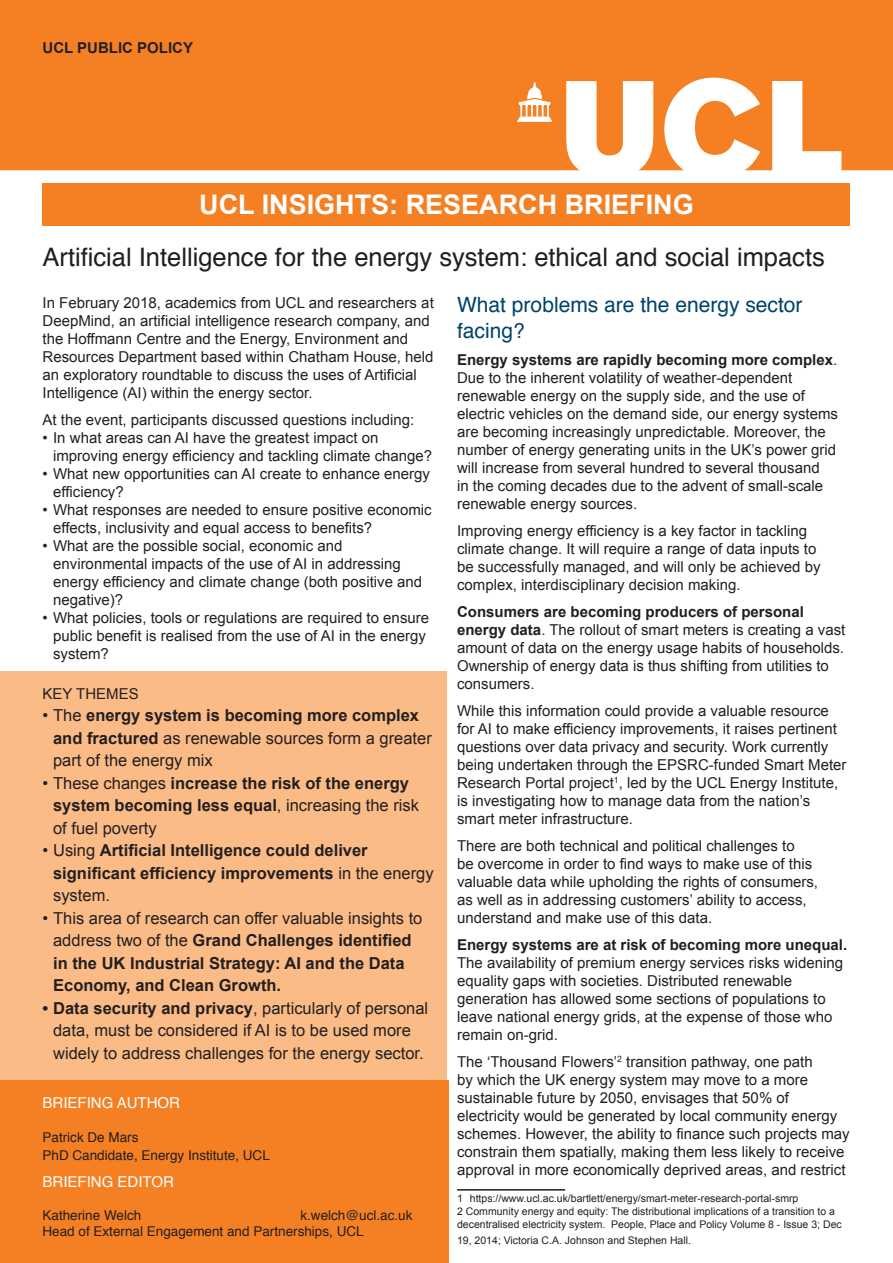
<style>
.page{position:relative;width:893px;height:1263px;background:#fff}
.page>*{position:absolute;margin:0;border:0;box-sizing:border-box;transform-origin:0 0}
.t1{font:700 27px "Arial";color:#fff}
.Standfirst{font:25.5px "Helvetica";color:#231f20}
.t2{font:21px/25.2px "Helvetica";color:#00446a}
.t3{font:700 16.5px/22.5px "Arial";color:#231f20}
.t4{font:16.5px/22.5px "Arial";color:#231f20}
.Body_text{font:15px/18px "Arial";color:#231f20}
.Table___Title{font:700 15px "Arial";color:#231f20}
.Box___Text{font:15px "Helvetica";color:#fff}
.Box___Title___CAPS{font:15px "Helvetica";color:#fff}
.Box___Title___CAPS-2{font:15px "Arial";color:#231f20}
.Box___Text-2{font:13.5px/16.2px "Helvetica";color:#231f20}
.t5{font:10.5px/12.6px "Arial";color:#231f20}
.s1{font-weight:700}
.s2{font-weight:400}
</style>
<div class="page">
<div style="left:0;top:672px;width:446px;height:591px;background:#fbbb86"></div>
<hr style="left:457px;top:1189px;width:108px;height:1px;background:#231f20">
<div style="left:43px;top:183px;width:807px;height:42px;background:#f58023"></div>
<div style="left:0;top:1080px;width:448px;height:183px;background:#f58023"></div>
<svg style="left:0;top:0;width:893px;height:170px;background:#f58b37"></svg>
<svg style="left:517px;top:78px;width:58px;height:44px"></svg>
<p class="Table___Title" style="left:43px;top:38px;width:152px">UCL PUBLIC POLICY</p>
<p class="t1" style="left:199px;top:187px;width:496px">UCL INSIGHTS: RESEARCH BRIEFING</p>
<p class="Standfirst" style="left:43px;top:237px;width:784px">Artificial Intelligence for the energy system: ethical and social impacts</p>
<p class="Body_text" style="left:43px;top:293px;width:393px">In February 2018, academics from UCL and researchers at DeepMind, an artificial intelligence research company, and the Hoffmann Centre and the Energy, Environment and Resources Department based within Chatham House, held an exploratory roundtable to discuss the uses of Artificial Intelligence (AI) within the energy sector.</p>
<p class="Body_text" style="left:43px;top:410px;width:373px">At the event, participants discussed questions including:</p>
<p class="Body_text" style="left:53px;top:428px;width:381px;text-indent:-11px">• In what areas can AI have the greatest impact on improving energy efficiency and tackling climate change?</p>
<p class="Body_text" style="left:53px;top:464px;width:378px;text-indent:-11px">• What new opportunities can AI create to enhance energy efficiency?</p>
<p class="Body_text" style="left:53px;top:500px;width:380px;text-indent:-11px">• What responses are needed to ensure positive economic effects, inclusivity and equal access to benefits?</p>
<p class="Body_text" style="left:53px;top:536px;width:371px;text-indent:-11px">• What are the possible social, economic and environmental impacts of the use of AI in addressing energy efficiency and climate change (both positive and negative)?</p>
<p class="Body_text" style="left:53px;top:608px;width:377px;text-indent:-11px">• What policies, tools or regulations are required to ensure public benefit is realised from the use of AI in the energy system?</p>
<p class="t2" style="left:457px;top:293px;width:347px">What problems are the energy sector facing?</p>
<p class="Body_text" style="left:457px;top:350px;width:382px"><span class="s1">Energy systems are rapidly becoming more complex</span>.<br>Due to the inherent volatility of weather-dependent renewable energy on the supply side, and the use of electric vehicles on the demand side, our energy systems are becoming increasingly unpredictable. Moreover, the number of energy generating units in the UK’s power grid will increase from several hundred to several thousand<br>in the coming decades due to the advent of small-scale renewable energy sources.</p>
<p class="Body_text" style="left:457px;top:521px;width:365px">Improving energy efficiency is a key factor in tackling climate change. It will require a range of data inputs to be successfully managed, and will only be achieved by complex, interdisciplinary decision making.</p>
<p class="Body_text" style="left:457px;top:602px;width:390px"><span class="s1">Consumers are becoming producers of personal energy data</span>. The rollout of smart meters is creating a vast amount of data on the energy usage habits of households.<br>Ownership of energy data is thus shifting from utilities to consumers.</p>
<p class="Body_text" style="left:457px;top:701px;width:391px">While this information could provide a valuable resource for AI to make efficiency improvements, it raises pertinent questions over data privacy and security. Work currently being undertaken through the EPSRC-funded Smart Meter Research Portal project<sup>1</sup>, led by the UCL Energy Institute, is investigating how to manage data from the nation’s smart meter infrastructure.</p>
<p class="Body_text" style="left:457px;top:836px;width:363px">There are both technical and political challenges to<br>be overcome in order to find ways to make use of this valuable data while upholding the rights of consumers, as well as in addressing customers’ ability to access, understand and make use of this data.</p>
<p class="Body_text" style="left:457px;top:935px;width:392px"><span class="s1">Energy systems are at risk of becoming more unequal.<br></span>The availability of premium energy services risks widening equality gaps with societies. Distributed renewable generation has allowed some sections of populations to leave national energy grids, at the expense of those who remain on-grid.</p>
<p class="Body_text" style="left:457px;top:1052px;width:394px">The ‘Thousand Flowers’<sup>2</sup> transition pathway, one path<br>by which the UK energy system may move to a more sustainable future by 2050, envisages that 50% of electricity would be generated by local community energy schemes. However, the ability to finance such projects may constrain them spatially, making them less likely to receive approval in more economically deprived areas, and restrict</p>
<p class="t5" style="left:457px;top:1192px;width:343px">1 https://www.ucl.ac.uk/bartlett/energy/smart-meter-research-portal-smrp</p>
<p class="t5" style="left:457px;top:1205px;width:386px">2 Community energy and equity: The distributional implications of a transition to a decentralised electricity system. People, Place and Policy Volume 8 - Issue 3; Dec</p>
<p class="t5" style="left:457px;top:1234px;width:235px">19, 2014; Victoria C.A. Johnson and Stephen Hall.</p>
<p class="Box___Title___CAPS-2" style="left:43px;top:684px;width:98px">KEY THEMES</p>
<p class="t4" style="left:53px;top:704px;width:380px;text-indent:-11px">• The <span class="s1">energy system is becoming more complex and fractured</span> as renewable sources form a greater part of the energy mix</p>
<p class="t3" style="left:53px;top:772px;width:367px;text-indent:-11px"><span class="s2">• These changes</span> increase the risk of the energy system becoming less equal<span class="s2">, increasing the risk of fuel poverty</span></p>
<p class="t3" style="left:53px;top:840px;width:382px;text-indent:-11px"><span class="s2">• Using</span> Artificial Intelligence could deliver significant efficiency improvements <span class="s2">in the energy system.</span></p>
<p class="t3" style="left:53px;top:907px;width:371px;text-indent:-11px"><span class="s2">• This area of research can offer valuable insights to address two of the</span> Grand Challenges identified in the UK Industrial Strategy: AI and the Data Economy, and Clean Growth.</p>
<p class="t4" style="left:43px;top:997px;width:387px;text-align:center"><span class="s1">• Data security and privacy</span>, particularly of personal data, must be considered if AI is to be used more widely to address challenges for the energy sector.</p>
<p class="Box___Text" style="left:43px;top:1091px;width:139px">BRIEFING AUTHOR</p>
<p class="Box___Text-2" style="left:43px;top:1130px;width:98px">Patrick De Mars</p>
<p class="Box___Text-2" style="left:43px;top:1148px;width:229px">PhD Candidate, Energy Institute, UCL</p>
<p class="Box___Title___CAPS" style="left:43px;top:1170px;width:133px">BRIEFING EDITOR</p>
<p class="Box___Text-2" style="left:43px;top:1207px;width:100px">Katherine Welch</p>
<p class="Box___Text-2" style="left:43px;top:1207px;width:371px;text-indent:258px">k.welch@ucl.ac.uk<br>Head of External Engagement and Partnerships, UCL</p>
</div>
